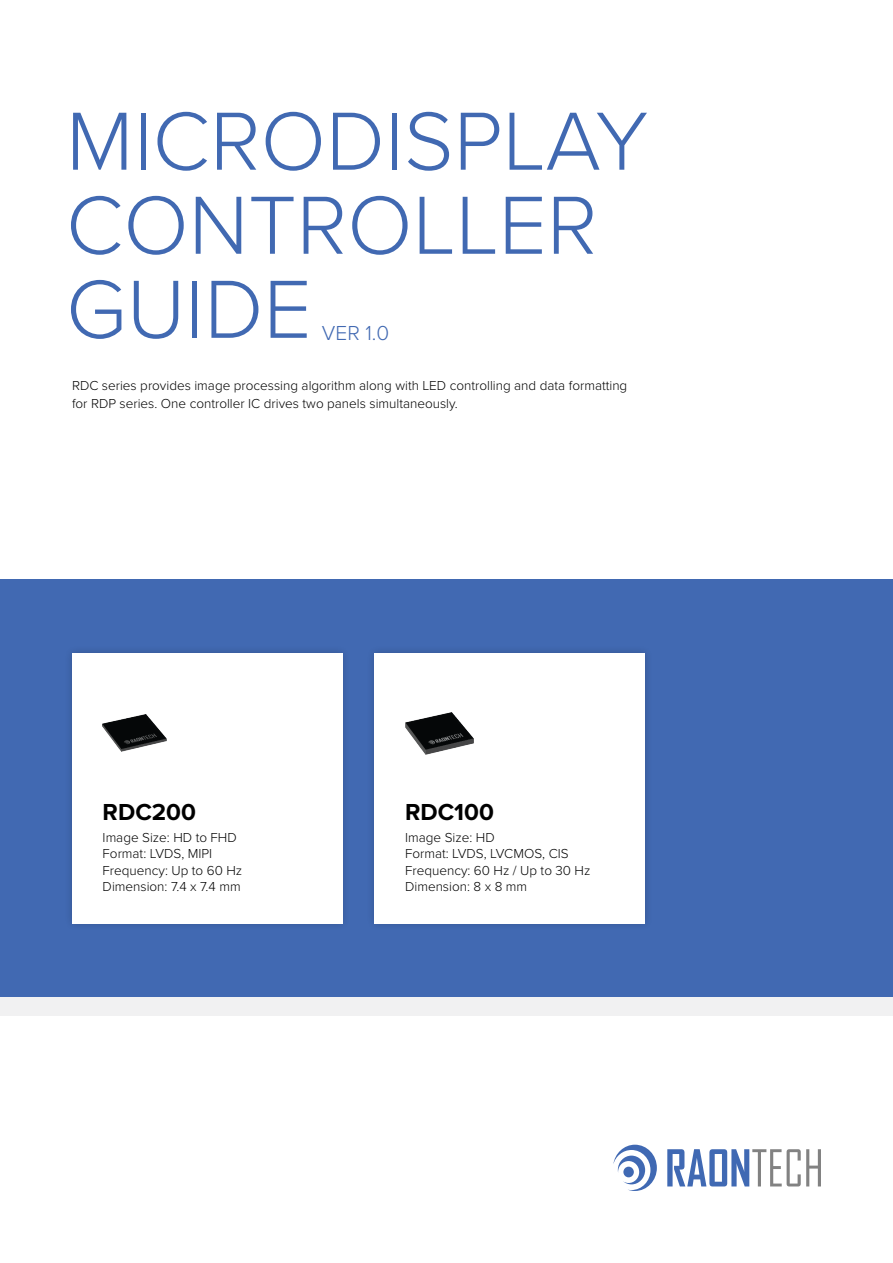
<style>
.page{position:relative;width:893px;height:1263px;background:#fff}
.page>*{position:absolute;margin:0;border:0;box-sizing:border-box;transform-origin:0 0}
.t1{font:300 85.35px/84px "Proxima Nova";color:#4169b2}
.t2{font:700 24px "Proxima Nova";color:#000}
.t3{font:300 21px "Proxima Nova";color:#4169b2}
.t4{font:300 13.5px/16.2px "Proxima Nova";color:#000}
</style>
<div class="page">
<div style="left:0;top:579px;width:893px;height:418px;background:#4169b2"></div>
<div style="left:0;top:997px;width:893px;height:18px;background:#f1f1f2"></div>
<div style="left:64px;top:645px;width:286px;height:286px;background:#000;opacity:.2"></div>
<div style="left:72px;top:653px;width:270px;height:270px;background:#fff"></div>
<div style="left:366px;top:645px;width:287px;height:286px;background:#000;opacity:.2"></div>
<div style="left:374px;top:653px;width:270px;height:270px;background:#fff"></div>
<svg style="left:613px;top:1145px;width:44px;height:46px"></svg>
<div style="left:623px;top:1167px;width:11px;height:10px;background:#4069b3;border-radius:50%"></div>
<svg style="left:667px;top:1149px;width:154px;height:37px"></svg>
<img style="left:405px;top:712px;width:69px;height:42px">
<img style="left:103px;top:714px;width:64px;height:38px">
<h1 class="t1" style="left:66px;top:95px;width:584px">MICRODISPLAY<br>CONTROLLER<br>GUIDE</h1>
<h3 class="t3" style="left:322px;top:318px;width:69px">VER 1.0</h3>
<p class="t4" style="left:72px;top:376px;width:557px;line-height:18px">RDC series provides image processing algorithm along with LED controlling and data formatting for RDP series. One controller IC drives two panels simultaneously.</p>
<h2 class="t2" style="left:103px;top:794px;width:95px">RDC200</h2>
<p class="t4" style="left:103px;top:829px;width:141px">Image Size: HD to FHD<br>Format: LVDS, MIPI<br>Frequency: Up to 60 Hz<br>Dimension: 7.4 x 7.4 mm</p>
<h2 class="t2" style="left:405px;top:794px;width:90px">RDC100</h2>
<p class="t4" style="left:405px;top:829px;width:187px">Image Size: HD<br>Format: LVDS, LVCMOS, CIS<br>Frequency: 60 Hz / Up to 30 Hz<br>Dimension: 8 x 8 mm</p>
</div>
